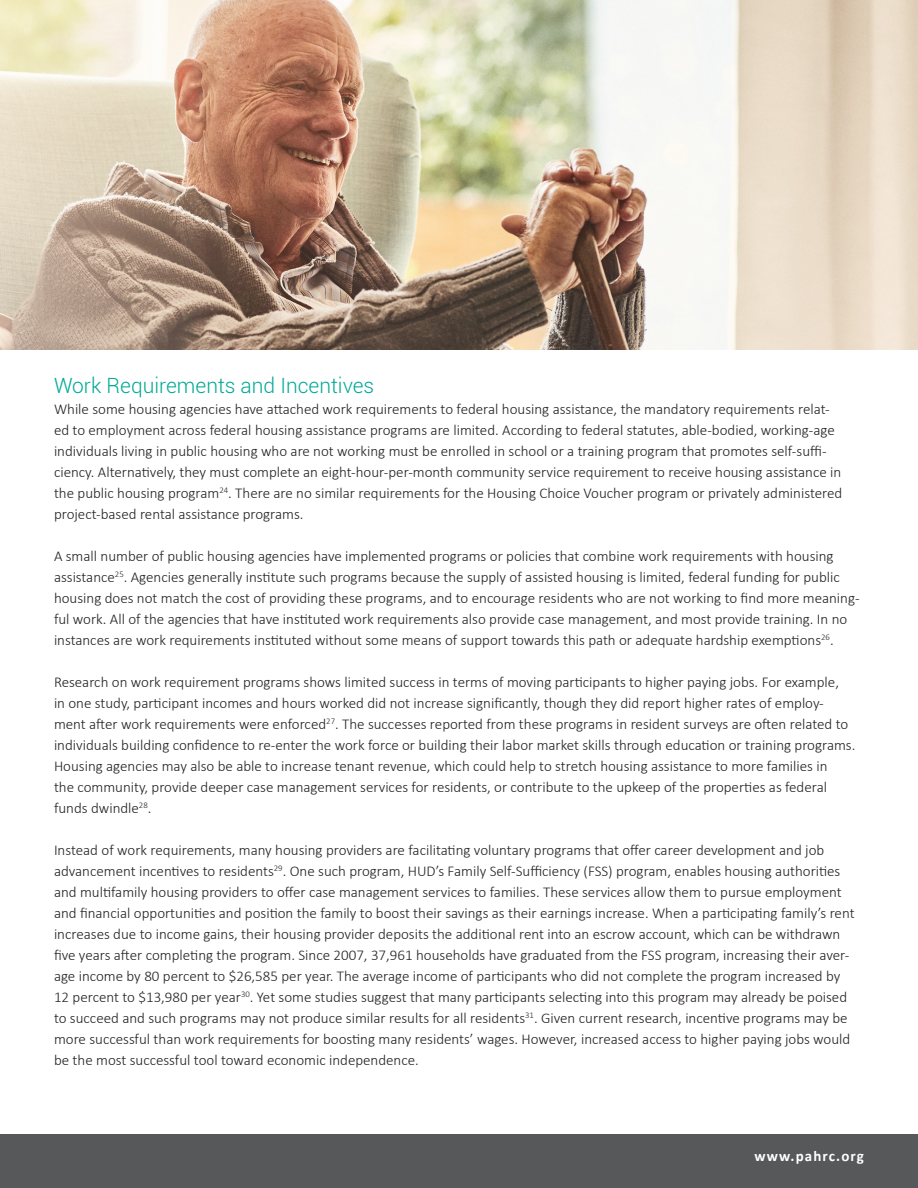
<style>
.page{position:relative;width:918px;height:1188px;background:#fff}
.page>*{position:absolute;margin:0;border:0;box-sizing:border-box;transform-origin:0 0}
.t1{font:300 21px "Roboto";color:#00a995}
.t2{font:300 15px/21px "Calibri";color:#231f20}
.t3{font:700 15px "Calibri";letter-spacing:.075em;color:#fff}
</style>
<div class="page">
<img style="left:0;top:0;width:918px;height:349px">
<div style="left:0;top:1135px;width:918px;height:53px;background:#57585a"></div>
<p class="t1" style="left:54px;top:371px;width:322px">Work Requirements and Incentives</p>
<p class="t2" style="left:54px;top:398px;width:790px">While some housing agencies have attached work requirements to federal housing assistance, the mandatory requirements relat&shy;ed to employment across federal housing assistance programs are limited. According to federal statutes, able-bodied, working-age individuals living in public housing who are not working must be enrolled in school or a training program that promotes self-suffi&shy;ciency. Alternatively, they must complete an eight-hour-per-month community service requirement to receive housing assistance in the public housing program<sup>24</sup>. There are no similar requirements for the Housing Choice Voucher program or privately administered project-based rental assistance programs.</p>
<p class="t2" style="left:54px;top:545px;width:807px">A small number of public housing agencies have implemented programs or policies that combine work requirements with housing assistance<sup>25</sup>. Agencies generally institute such programs because the supply of assisted housing is limited, federal funding for public housing does not match the cost of providing these programs, and to encourage residents who are not working to find more meaning&shy;ful work. All of the agencies that have instituted work requirements also provide case management, and most provide training. In no instances are work requirements instituted without some means of support towards this path or adequate hardship exemptions<sup>26</sup>.</p>
<p class="t2" style="left:54px;top:671px;width:803px">Research on work requirement programs shows limited success in terms of moving participants to higher paying jobs. For example,<br>in one study, participant incomes and hours worked did not increase significantly, though they did report higher rates of employ&shy;ment after work requirements were enforced<sup>27</sup>. The successes reported from these programs in resident surveys are often related to individuals building confidence to re-enter the work force or building their labor market skills through education or training programs.<br>Housing agencies may also be able to increase tenant revenue, which could help to stretch housing assistance to more families in<br>the community, provide deeper case management services for residents, or contribute to the upkeep of the properties as federal funds dwindle<sup>28</sup>.</p>
<p class="t2" style="left:54px;top:839px;width:802px">Instead of work requirements, many housing providers are facilitating voluntary programs that offer career development and job advancement incentives to residents<sup>29</sup>. One such program, HUD’s Family Self-Sufficiency (FSS) program, enables housing authorities and multifamily housing providers to offer case management services to families. These services allow them to pursue employment and financial opportunities and position the family to boost their savings as their earnings increase. When a participating family’s rent increases due to income gains, their housing provider deposits the additional rent into an escrow account, which can be withdrawn five years after completing the program. Since 2007, 37,961 households have graduated from the FSS program, increasing their aver&shy;age income by 80 percent to $26,585 per year. The average income of participants who did not complete the program increased by 12 percent to $13,980 per year<sup>30</sup>. Yet some studies suggest that many participants selecting into this program may already be poised to succeed and such programs may not produce similar results for all residents<sup>31</sup>. Given current research, incentive programs may be more successful than work requirements for boosting many residents’ wages. However, increased access to higher paying jobs would be the most successful tool toward economic independence.</p>
<p class="t3" style="left:754px;top:1146px;width:111px">www.pahrc.org</p>
</div>
